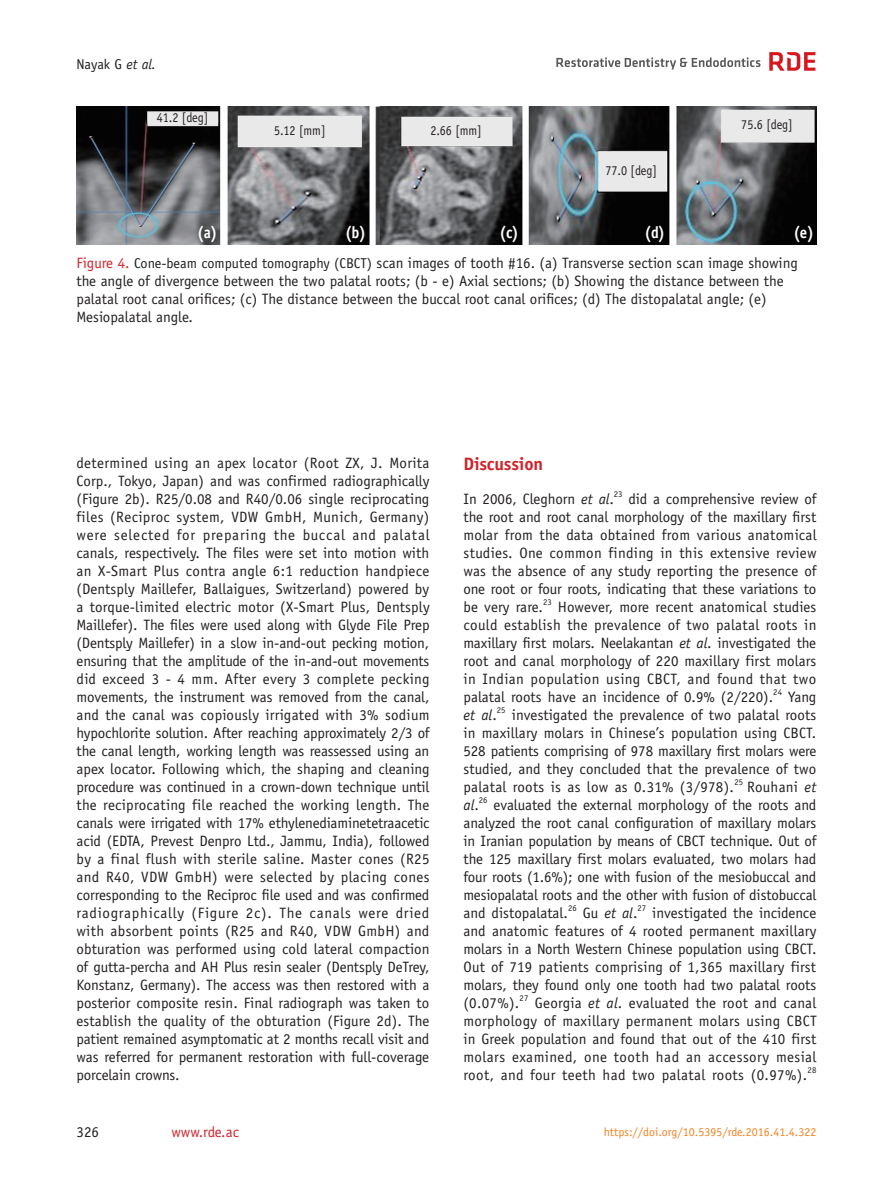
<style>
.page{position:relative;width:893px;height:1191px;background:#fff}
.page>*{position:absolute;margin:0;border:0;box-sizing:border-box;transform-origin:0 0}
.t1{font:700 18px "Officina Sans Std";letter-spacing:-.01em;color:#d1232a}
.t2{font:700 16.5px "Officina Sans Std";color:#fff;scale:.9 1}
.t3{font:15px/18px "Officina Sans Std";color:#231f20;text-align:justify}
.t4{font:italic 15px "Officina Sans Std";color:#231f20}
.t5{font:15px "Officina Sans Std";color:#d1232a}
.t6{font:14.25px "Officina Sans Std";color:#231f20}
.t7{font:13.5px "Officina Sans Std";letter-spacing:-.005em;color:#231f20;scale:.9 1}
.t8{font:12px "Officina Sans Std";color:#f58220}
.t9{font:8.7px "Officina Sans Std";letter-spacing:.005em;color:#231f20}
.s1{font-style:italic}
.s2{color:#d1232a}
.s3{font-size:14.25px}
.s4{font-style:normal}
</style>
<div class="page">
<svg style="left:556px;top:57px;width:204px;height:13px"></svg>
<svg style="left:769px;top:52px;width:46px;height:19px"></svg>
<img style="left:77px;top:106px;width:739px;height:139px">
<p class="t6" style="left:77px;top:55px;width:81px">Nayak G <span class="s1">et al.</span></p>
<p class="t7" style="left:157px;top:109px;width:59px">41.2 [deg]</p>
<p class="t7" style="left:274px;top:122px;width:59px">5.12 [mm]</p>
<p class="t7" style="left:430px;top:122px;width:59px">2.66 [mm]</p>
<p class="t7" style="left:605px;top:162px;width:59px">77.0 [deg]</p>
<p class="t7" style="left:741px;top:116px;width:59px">75.6 [deg]</p>
<p class="t2" style="left:197px;top:222px;width:24px">(a)</p>
<p class="t2" style="left:345px;top:222px;width:25px">(b)</p>
<p class="t2" style="left:499px;top:222px;width:23px">(c)</p>
<p class="t2" style="left:644px;top:222px;width:25px">(d)</p>
<p class="t2" style="left:793px;top:222px;width:24px">(e)</p>
<p class="t3" style="left:77px;top:254px;width:723px;text-align:left"><span class="s2">Figure 4.</span> <span class="s3">Cone-beam computed tomography (CBCT)</span> scan images of tooth #16. (a) Transverse section scan image showing the angle of divergence between the two palatal roots; (b - e) Axial sections; (b) Showing the distance between the palatal root canal orifices; (c) The distance between the buccal root canal orifices; (d) The distopalatal angle; (e)<br>Mesiopalatal angle.</p>
<p class="t3" style="left:77px;top:453px;width:355px">determined using an apex locator (Root ZX, J. Morita Corp., Tokyo, Japan) and was confirmed radiographically (Figure 2b). R25/0.08 and R40/0.06 single reciprocating files (Reciproc system, VDW GmbH, Munich, Germany) were selected for preparing the buccal and palatal canals, respectively. The files were set into motion with an X-Smart Plus contra angle 6:1 reduction handpiece (Dentsply Maillefer, Ballaigues, Switzerland) powered by a torque-limited electric motor (X-Smart Plus, Dentsply Maillefer). The files were used along with Glyde File Prep (Dentsply Maillefer) in a slow in-and-out pecking motion, ensuring that the amplitude of the in-and-out movements did exceed 3 - 4 mm. After every 3 complete pecking movements, the instrument was removed from the canal, and the canal was copiously irrigated with 3% sodium hypochlorite solution. After reaching approximately 2/3 of the canal length, working length was reassessed using an apex locator. Following which, the shaping and cleaning procedure was continued in a crown-down technique until the reciprocating file reached the working length. The canals were irrigated with 17% ethylenediaminetetraacetic acid (EDTA, Prevest Denpro Ltd., Jammu, India), followed by a final flush with sterile saline. Master cones (R25 and R40, VDW GmbH) were selected by placing cones corresponding to the Reciproc file used and was confirmed radiographically (Figure 2c). The canals were dried with absorbent points (R25 and R40, VDW GmbH) and obturation was performed using cold lateral compaction of gutta-percha and AH Plus resin sealer (Dentsply DeTrey, Konstanz, Germany). The access was then restored with a posterior composite resin. Final radiograph was taken to establish the quality of the obturation (Figure 2d). The patient remained asymptomatic at 2 months recall visit and was referred for permanent restoration with full-coverage porcelain crowns.</p>
<p class="t1" style="left:463px;top:453px;width:81px">Discussion</p>
<p class="t3" style="left:463px;top:489px;width:152px">In 2006, Cleghorn <span class="s1">et al</span>.</p>
<p class="t9" style="left:614px;top:488px;width:10px">23</p>
<p class="t3" style="left:463px;top:489px;width:355px;text-indent:165px">did a comprehensive review of the root and root canal morphology of the maxillary first molar from the data obtained from various anatomical studies. One common finding in this extensive review was the absence of any study reporting the presence of one root or four roots, indicating that these variations to be very rare.</p>
<p class="t9" style="left:543px;top:596px;width:10px">23</p>
<p class="t3" style="left:463px;top:597px;width:354px;text-indent:94px">However, more recent anatomical studies could establish the prevalence of two palatal roots in maxillary first molars. Neelakantan <span class="s1">et al</span>. investigated the root and canal morphology of 220 maxillary first molars in Indian population using CBCT, and found that two palatal roots have an incidence of 0.9% (2/220).</p>
<p class="t9" style="left:773px;top:686px;width:10px">24</p>
<p class="t3" style="left:788px;top:687px;width:30px">Yang</p>
<p class="t4" style="left:463px;top:706px;width:35px">et al<span class="s4">.</span></p>
<p class="t9" style="left:497px;top:704px;width:10px">25</p>
<p class="t3" style="left:463px;top:705px;width:354px;text-indent:48px">investigated the prevalence of two palatal roots in maxillary molars in Chinese’s population using CBCT.<br>528 patients comprising of 978 maxillary first molars were studied, and they concluded that the prevalence of two palatal roots is as low as 0.31% (3/978).</p>
<p class="t9" style="left:734px;top:776px;width:10px">25</p>
<p class="t3" style="left:747px;top:777px;width:71px">Rouhani <span class="s1">et</span></p>
<p class="t4" style="left:463px;top:796px;width:17px">al<span class="s4">.</span></p>
<p class="t9" style="left:479px;top:794px;width:10px">26</p>
<p class="t3" style="left:463px;top:795px;width:354px;text-indent:30px">evaluated the external morphology of the roots and analyzed the root canal configuration of maxillary molars in Iranian population by means of CBCT technique. Out of the 125 maxillary first molars evaluated, two molars had four roots (1.6%); one with fusion of the mesiobuccal and mesiopalatal roots and the other with fusion of distobuccal and distopalatal.</p>
<p class="t9" style="left:568px;top:902px;width:10px">26</p>
<p class="t4" style="left:583px;top:904px;width:56px"><span class="s4">Gu</span> et al<span class="s4">.</span></p>
<p class="t9" style="left:637px;top:902px;width:10px">27</p>
<p class="t3" style="left:463px;top:903px;width:354px;text-indent:189px">investigated the incidence and anatomic features of 4 rooted permanent maxillary molars in a North Western Chinese population using CBCT.<br>Out of 719 patients comprising of 1,365 maxillary first molars, they found only one tooth had two palatal roots (0.07%).</p>
<p class="t9" style="left:520px;top:992px;width:10px">27</p>
<p class="t3" style="left:463px;top:993px;width:355px;text-indent:71px">Georgia <span class="s1">et al</span>. evaluated the root and canal morphology of maxillary permanent molars using CBCT in Greek population and found that out of the 410 first molars examined, one tooth had an accessory mesial root, and four teeth had two palatal roots (0.97%).</p>
<p class="t9" style="left:807px;top:1064px;width:10px">28</p>
<p class="t3" style="left:77px;top:1122px;width:24px">326</p>
<p class="t5" style="left:172px;top:1122px;width:69px">www.rde.ac</p>
<p class="t8" style="left:604px;top:1124px;width:214px">https://doi.org/10.5395/rde.2016.41.4.322</p>
</div>
